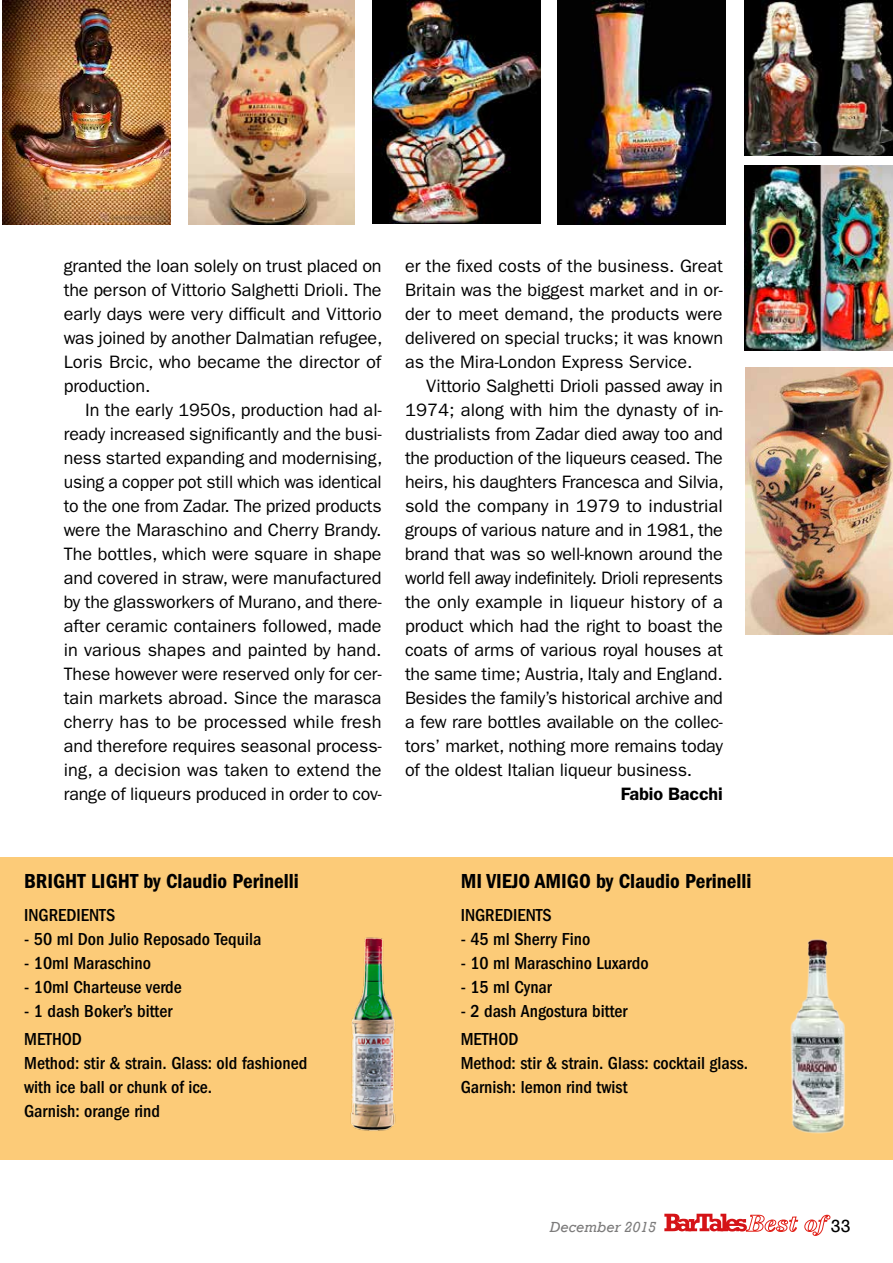
<style>
.page{position:relative;width:893px;height:1263px;background:#fff}
.page>*{position:absolute;margin:0;border:0;box-sizing:border-box;transform-origin:0 0}
.t1{font:21px "ITC Franklin Gothic Std Dm Cd";color:#000}
.t2{font:18px/24px "ITC Franklin Gothic Std";letter-spacing:-.005em;color:#000;text-align:justify}
.t3{font:500 condensed 18px/24px "ITC Franklin Gothic Std";color:#000}
.t4{font:600 18px "ITC Franklin Gothic Std";letter-spacing:-.01em;color:#000}
.t5{font:18px "Rockwell";color:#000}
.t6{font:italic 15px "Rockwell";color:#7c7b7b}
</style>
<div class="page">
<svg style="left:664px;top:1214px;width:166px;height:22px"></svg>
<div style="left:0;top:857px;width:893px;height:303px;background:#fccb78"></div>
<img style="left:350px;top:937px;width:46px;height:194px">
<img style="left:790px;top:939px;width:55px;height:195px">
<img style="left:2px;top:0;width:168px;height:224px">
<img style="left:372px;top:1px;width:168px;height:223px">
<img style="left:558px;top:0;width:168px;height:224px">
<img style="left:188px;top:0;width:166px;height:224px">
<img style="left:744px;top:0;width:149px;height:155px">
<img style="left:744px;top:165px;width:149px;height:185px">
<img style="left:745px;top:368px;width:147px;height:266px">
<p class="t2" style="left:64px;top:254px;width:320px">granted the loan solely on trust placed on the person of Vittorio Salghetti Drioli. The early days were very difficult and Vittorio was joined by another Dalmatian refugee, Loris Brcic, who became the director of production.</p>
<p class="t2" style="left:64px;top:398px;width:320px;text-indent:21px">In the early 1950s, production had al&shy;ready increased significantly and the busi&shy;ness started expanding and modernising, using a copper pot still which was identical to the one from Zadar. The prized products were the Maraschino and Cherry Brandy.<br>The bottles, which were square in shape and covered in straw, were manufactured by the glassworkers of Murano, and there&shy;after ceramic containers followed, made in various shapes and painted by hand.<br>These however were reserved only for cer&shy;tain markets abroad. Since the marasca cherry has to be processed while fresh and therefore requires seasonal process&shy;ing, a decision was taken to extend the range of liqueurs produced in order to cov-</p>
<p class="t2" style="left:405px;top:254px;width:320px">er the fixed costs of the business. Great Britain was the biggest market and in or&shy;der to meet demand, the products were delivered on special trucks; it was known as the Mira-London Express Service.</p>
<p class="t2" style="left:405px;top:374px;width:320px;text-indent:21px">Vittorio Salghetti Drioli passed away in 1974; along with him the dynasty of in&shy;dustrialists from Zadar died away too and the production of the liqueurs ceased. The heirs, his daughters Francesca and Silvia, sold the company in 1979 to industrial groups of various nature and in 1981, the brand that was so well-known around the world fell away indefinitely. Drioli represents the only example in liqueur history of a product which had the right to boast the coats of arms of various royal houses at the same time; Austria, Italy and England.<br>Besides the family’s historical archive and a few rare bottles available on the collec&shy;tors’ market, nothing more remains today of the oldest Italian liqueur business.</p>
<p class="t4" style="left:621px;top:783px;width:104px">Fabio Bacchi</p>
<p class="t1" style="left:24px;top:869px;width:276px">BRIGHT LIGHT by Claudio Perinelli</p>
<p class="t3" style="left:24px;top:903px;width:93px">INGREDIENTS</p>
<p class="t3" style="left:24px;top:927px;width:239px">- 50 ml Don Julio Reposado Tequila</p>
<p class="t3" style="left:24px;top:951px;width:128px">- 10ml Maraschino</p>
<p class="t3" style="left:24px;top:975px;width:159px">- 10ml Charteuse verde</p>
<p class="t3" style="left:24px;top:997px;width:150px;line-height:28.2px">- 1 dash Boker’s bitter<br>METHOD</p>
<p class="t3" style="left:24px;top:1051px;width:285px">Method: stir &amp; strain. Glass: old fashioned with ice ball or chunk of ice.<br>Garnish: orange rind</p>
<p class="t1" style="left:461px;top:869px;width:292px">MI VIEJO AMIGO by Claudio Perinelli</p>
<p class="t3" style="left:461px;top:903px;width:93px">INGREDIENTS</p>
<p class="t3" style="left:461px;top:927px;width:131px">- 45 ml Sherry Fino</p>
<p class="t3" style="left:461px;top:951px;width:189px">- 10 ml Maraschino Luxardo</p>
<p class="t3" style="left:461px;top:975px;width:93px">- 15 ml Cynar</p>
<p class="t3" style="left:461px;top:997px;width:168px;line-height:28.2px">- 2 dash Angostura bitter<br>METHOD</p>
<p class="t3" style="left:461px;top:1051px;width:289px">Method: stir &amp; strain. Glass: cocktail glass.<br>Garnish: lemon rind twist</p>
<p class="t6" style="left:550px;top:1218px;width:108px">December 2015</p>
<p class="t5" style="left:831px;top:1215px;width:21px">33</p>
</div>
